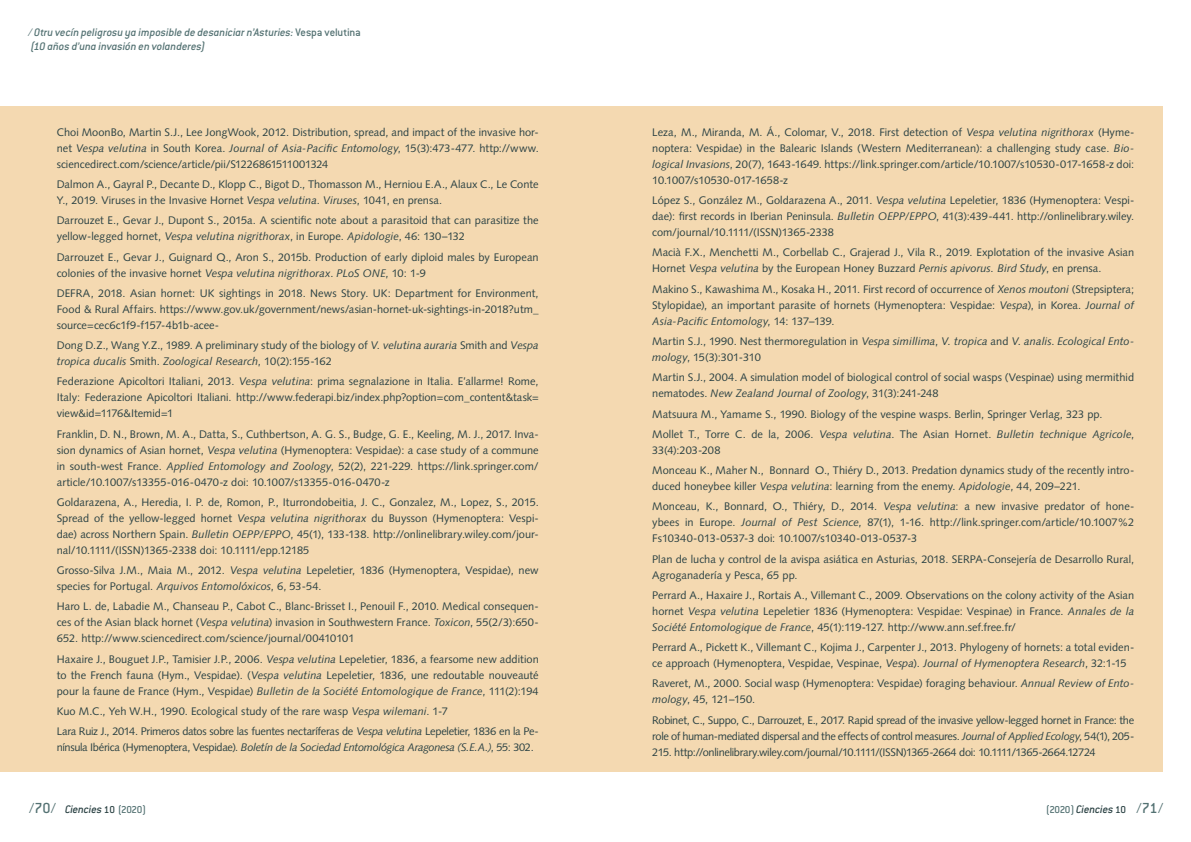
<style>
.page{position:relative;width:1191px;height:842px;background:#fff}
.page>*{position:absolute;margin:0;border:0;box-sizing:border-box;transform-origin:0 0}
.t1{font:italic 500 12px/14.4px "Conduit ITC Std";letter-spacing:-.005em;color:#547273}
.t2{font:italic 500 12px "Conduit ITC Std";letter-spacing:-.01em;color:#2b4244}
.t3{font:11px/16px "Syntax LT Std";color:#2b4244}
.t4{font:11px/20.3px "Syntax LT Std";letter-spacing:-.025em;color:#2b4244}
.t5{font:italic 11px "Syntax LT Std";letter-spacing:-.025em;color:#2b4244}
.s1{font-style:normal}
.s2{font-style:italic}
.s3{font-style:normal;font-size:16px;color:#547273}
.s4{font-style:normal;font-size:11px}
.s5{font-style:normal;font-size:11px;color:#547273}
</style>
<div class="page">
<div style="left:0;top:107px;width:1162px;height:665px;background:#f4d9b1"></div>
<p class="t1" style="left:28px;top:25px;width:334px">/ Otru vecín peligrosu ya imposible de desaniciar n’Asturies: <span class="s1">Vespa velutina </span>(10 años d’una invasión en volanderes)</p>
<p class="t3" style="left:57px;top:124px;width:483px;text-align:justify">Choi MoonBo, Martin S.J., Lee JongWook, 2012. Distribution, spread, and impact of the invasive hor&shy;net <span class="s2">Vespa velutina</span> in South Korea. <span class="s2">Journal of Asia-Pacific Entomology</span>, 15(3):473-477. http://www. sciencedirect.com/science/article/pii/S1226861511001324</p>
<p class="t3" style="left:57px;top:176px;width:483px">Dalmon A., Gayral P., Decante D., Klopp C., Bigot D., Thomasson M., Herniou E.A., Alaux C., Le Conte<br>Y., 2019. Viruses in the Invasive Hornet <span class="s2">Vespa velutina</span>. <span class="s2">Viruses</span>, 1041, en prensa.</p>
<p class="t3" style="left:57px;top:213px;width:483px">Darrouzet E., Gevar J., Dupont S., 2015a. A scientific note about a parasitoid that can parasitize the yellow-legged hornet, <span class="s2">Vespa velutina nigrithorax</span>, in Europe. <span class="s2">Apidologie</span>, 46: 130–132</p>
<p class="t3" style="left:57px;top:249px;width:483px">Darrouzet E., Gevar J., Guignard Q., Aron S., 2015b. Production of early diploid males by European colonies of the invasive hornet <span class="s2">Vespa velutina nigrithorax</span>. <span class="s2">PLoS ONE</span>, 10: 1-9</p>
<p class="t3" style="left:57px;top:285px;width:483px;text-align:justify">DEFRA, 2018. Asian hornet: UK sightings in 2018. News Story. UK: Department for Environment, Food &amp; Rural Affairs. https://www.gov.uk/government/news/asian-hornet-uk-sightings-in-2018?utm_ source=cec6c1f9-f157-4b1b-acee-</p>
<p class="t3" style="left:57px;top:337px;width:483px">Dong D.Z., Wang Y.Z., 1989. A preliminary study of the biology of <span class="s2">V. velutina auraria</span> Smith and <span class="s2">Vespa tropica ducalis</span> Smith. <span class="s2">Zoological Research</span>, 10(2):155-162</p>
<p class="t3" style="left:57px;top:374px;width:483px;text-align:justify">Federazione Apicoltori Italiani, 2013. <span class="s2">Vespa velutina</span>: prima segnalazione in Italia. E’allarme! Rome, Italy: Federazione Apicoltori Italiani. http://www.federapi.biz/index.php?option=com_content&amp;task= view&amp;id=1176&amp;Itemid=1</p>
<p class="t3" style="left:57px;top:426px;width:483px;text-align:justify">Franklin, D. N., Brown, M. A., Datta, S., Cuthbertson, A. G. S., Budge, G. E., Keeling, M. J., 2017. Inva&shy;sion dynamics of Asian hornet, <span class="s2">Vespa velutina</span> (Hymenoptera: Vespidae): a case study of a commune in south-west France. <span class="s2">Applied Entomology and Zoology</span>, 52(2), 221-229. https://link.springer.com/ article/10.1007/s13355-016-0470-z doi: 10.1007/s13355-016-0470-z</p>
<p class="t3" style="left:57px;top:494px;width:483px;text-align:justify">Goldarazena, A., Heredia, I. P. de, Romon, P., Iturrondobeitia, J. C., Gonzalez, M., Lopez, S., 2015.<br>Spread of the yellow-legged hornet <span class="s2">Vespa velutina nigrithorax</span> du Buysson (Hymenoptera: Vespi&shy;dae) across Northern Spain. <span class="s2">Bulletin OEPP/EPPO</span>, 45(1), 133-138. http://onlinelibrary.wiley.com/jour&shy;nal/10.1111/(ISSN)1365-2338 doi: 10.1111/epp.12185</p>
<p class="t3" style="left:57px;top:562px;width:483px">Grosso-Silva J.M., Maia M., 2012. <span class="s2">Vespa velutina</span> Lepeletier, 1836 (Hymenoptera, Vespidae), new species for Portugal. <span class="s2">Arquivos Entomolóxicos</span>, 6, 53-54.</p>
<p class="t3" style="left:57px;top:599px;width:483px;text-align:justify">Haro L. de, Labadie M., Chanseau P., Cabot C., Blanc-Brisset I., Penouil F., 2010. Medical consequen&shy;ces of the Asian black hornet (<span class="s2">Vespa velutina</span>) invasion in Southwestern France. <span class="s2">Toxicon</span>, 55(2/3):650- 652. http://www.sciencedirect.com/science/journal/00410101</p>
<p class="t3" style="left:57px;top:651px;width:483px;text-align:justify">Haxaire J., Bouguet J.P., Tamisier J.P., 2006. <span class="s2">Vespa velutina</span> Lepeletier, 1836, a fearsome new addition to the French fauna (Hym., Vespidae). (<span class="s2">Vespa velutina</span> Lepeletier, 1836, une redoutable nouveauté pour la faune de France (Hym., Vespidae) <span class="s2">Bulletin de la Société Entomologique de France</span>, 111(2):194</p>
<p class="t4" style="left:57px;top:701px;width:483px">Kuo M.C., Yeh W.H., 1990. Ecological study of the rare wasp <span class="s2">Vespa wilemani</span>. 1-7<br>Lara Ruiz J., 2014. Primeros datos sobre las fuentes nectaríferas de <span class="s2">Vespa velutina</span> Lepeletier, 1836 en la Pe-</p>
<p class="t5" style="left:57px;top:741px;width:478px"><span class="s1">nínsula Ibérica (Hymenoptera, Vespidae).</span> Boletín de la Sociedad Entomológica Aragonesa (S.E.A.)<span class="s1">, 55: 302.</span></p>
<p class="t3" style="left:652px;top:124px;width:483px;text-align:justify">Leza, M., Miranda, M. Á., Colomar, V., 2018. First detection of <span class="s2">Vespa velutina nigrithorax</span> (Hyme&shy;noptera: Vespidae) in the Balearic Islands (Western Mediterranean): a challenging study case. <span class="s2">Bio&shy;logical Invasions</span>, 20(7), 1643-1649. https://link.springer.com/article/10.1007/s10530-017-1658-z doi:<br>10.1007/s10530-017-1658-z</p>
<p class="t3" style="left:652px;top:192px;width:483px;text-align:justify">López S., González M., Goldarazena A., 2011. <span class="s2">Vespa velutina</span> Lepeletier, 1836 (Hymenoptera: Vespi&shy;dae): first records in Iberian Peninsula. <span class="s2">Bulletin OEPP/EPPO</span>, 41(3):439-441. http://onlinelibrary.wiley. com/journal/10.1111/(ISSN)1365-2338</p>
<p class="t3" style="left:652px;top:245px;width:483px">Macià F.X., Menchetti M., Corbellab C., Grajerad J., Vila R., 2019. Explotation of the invasive Asian<br>Hornet <span class="s2">Vespa velutina</span> by the European Honey Buzzard <span class="s2">Pernis apivorus. Bird Study</span>, en prensa.</p>
<p class="t3" style="left:652px;top:281px;width:483px;text-align:justify">Makino S., Kawashima M., Kosaka H., 2011. First record of occurrence of <span class="s2">Xenos moutoni</span> (Strepsiptera; Stylopidae), an important parasite of hornets (Hymenoptera: Vespidae: <span class="s2">Vespa</span>), in Korea. <span class="s2">Journal of Asia-Pacific Entomology</span>, 14: 137–139.</p>
<p class="t3" style="left:652px;top:333px;width:483px">Martin S.J., 1990. Nest thermoregulation in <span class="s2">Vespa simillima</span>, <span class="s2">V. tropica</span> and <span class="s2">V. analis</span>. <span class="s2">Ecological Ento&shy;mology</span>, 15(3):301-310</p>
<p class="t3" style="left:652px;top:369px;width:483px">Martin S.J., 2004. A simulation model of biological control of social wasps (Vespinae) using mermithid nematodes. <span class="s2">New Zealand Journal of Zoology</span>, 31(3):241-248</p>
<p class="t3" style="left:652px;top:404px;width:483px;line-height:20.3px">Matsuura M., Yamame S., 1990. Biology of the vespine wasps. Berlin, Springer Verlag, 323 pp.<br>Mollet T., Torre C. de la, 2006. <span class="s2">Vespa velutina</span>. The Asian Hornet. <span class="s2">Bulletin technique Agricole</span>,</p>
<p class="t3" style="left:652px;top:440px;width:483px;line-height:20.3px">33(4):203-208<br>Monceau K., Maher N., Bonnard O., Thiéry D., 2013. Predation dynamics study of the recently intro-</p>
<p class="t3" style="left:652px;top:476px;width:483px;line-height:20.3px">duced honeybee killer <span class="s2">Vespa velutina</span>: learning from the enemy. <span class="s2">Apidologie</span>, 44, 209–221.<br>Monceau, K., Bonnard, O., Thiéry, D., 2014. <span class="s2">Vespa velutina</span>: a new invasive predator of hone-</p>
<p class="t3" style="left:652px;top:514px;width:483px">ybees in Europe. <span class="s2">Journal of Pest Science</span>, 87(1), 1-16. http://link.springer.com/article/10.1007%2<br>Fs10340-013-0537-3 doi: 10.1007/s10340-013-0537-3</p>
<p class="t3" style="left:652px;top:551px;width:483px">Plan de lucha y control de la avispa asiática en Asturias, 2018. SERPA-Consejería de Desarrollo Rural,<br>Agroganadería y Pesca, 65 pp.</p>
<p class="t3" style="left:652px;top:587px;width:483px;text-align:justify">Perrard A., Haxaire J., Rortais A., Villemant C., 2009. Observations on the colony activity of the Asian hornet <span class="s2">Vespa velutina</span> Lepeletier 1836 (Hymenoptera: Vespidae: Vespinae) in France. <span class="s2">Annales de la Société Entomologique de France</span>, 45(1):119-127. http://www.ann.sef.free.fr/</p>
<p class="t3" style="left:652px;top:639px;width:483px">Perrard A., Pickett K., Villemant C., Kojima J., Carpenter J., 2013. Phylogeny of hornets: a total eviden&shy;ce approach (Hymenoptera, Vespidae, Vespinae, <span class="s2">Vespa</span>). <span class="s2">Journal of Hymenoptera Research</span>, 32:1-15</p>
<p class="t3" style="left:652px;top:675px;width:483px">Raveret, M., 2000. Social wasp (Hymenoptera: Vespidae) foraging behaviour. <span class="s2">Annual Review of Ento&shy;mology</span>, 45, 121–150.</p>
<p class="t3" style="left:652px;top:712px;width:483px;text-align:justify">Robinet, C., Suppo, C., Darrouzet, E., 2017. Rapid spread of the invasive yellow-legged hornet in France: the role of human-mediated dispersal and the effects of control measures. <span class="s2">Journal of Applied Ecology</span>, 54(1), 205- 215. http://onlinelibrary.wiley.com/journal/10.1111/(ISSN)1365-2664 doi: 10.1111/1365-2664.12724</p>
<p class="t2" style="left:29px;top:802px;width:119px"><span class="s3">/70/</span> Ciencies <span class="s4">10</span> <span class="s5">(2020)</span></p>
<p class="t2" style="left:1045px;top:802px;width:119px"><span class="s5">(2020)</span> Ciencies <span class="s4">10</span> <span class="s3">/71/</span></p>
</div>
